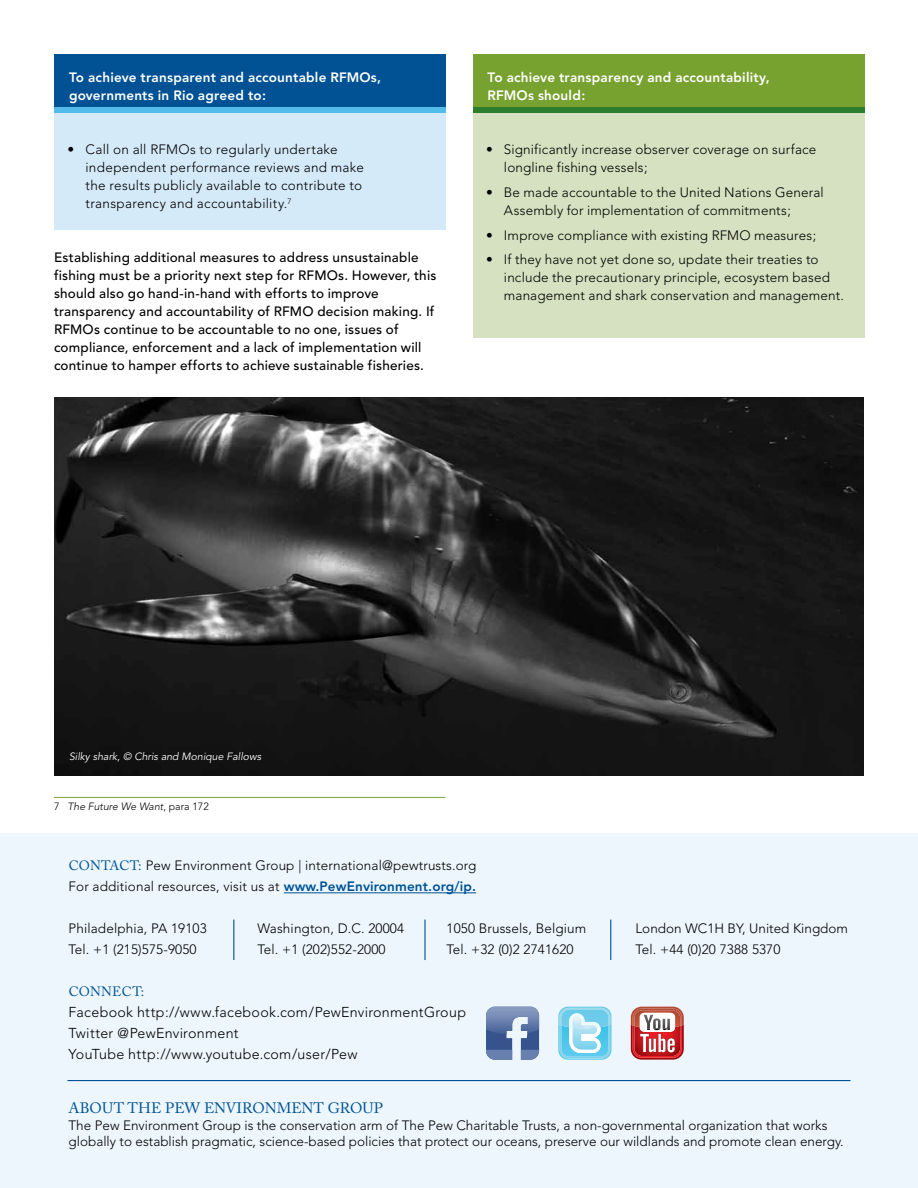
<style>
.page{position:relative;width:918px;height:1188px;background:#fff}
.page>*{position:absolute;margin:0;border:0;box-sizing:border-box;transform-origin:0 0}
.t1{font:15px "Adobe Caslon Pro";color:#005295}
.t2{font:300 14.25px/21px "Avenir";letter-spacing:.02em;color:#000}
.t3{font:300 13.5px/18px "Avenir";letter-spacing:.01em;color:#000}
.t4{font:500 13.5px/18px "Avenir";letter-spacing:.015em;color:#000}
.t5{font:800 13.5px/18px "Avenir";letter-spacing:.015em;color:#fff}
.t6{font:13.5px "Adobe Caslon Pro";letter-spacing:.025em;color:#005295}
.t7{font:italic 10.5px "Avenir";color:#fff}
.t8{font:italic 300 10.5px "Avenir";color:#000}
.s1{font-style:normal}
.s2{font-family:"Adobe Caslon Pro";font-weight:400;color:#005295}
.s3{font-weight:800;color:#005295}
</style>
<div class="page">
<div style="left:54px;top:54px;width:392px;height:54px;background:#005295"></div>
<div style="left:473px;top:54px;width:392px;height:54px;background:#78a22f"></div>
<div style="left:54px;top:111px;width:392px;height:119px;background:#d5eaf9"></div>
<div style="left:473px;top:111px;width:392px;height:227px;background:#d5e1c0"></div>
<div style="left:54px;top:107px;width:392px;height:6px;background:#54bceb"></div>
<div style="left:473px;top:107px;width:392px;height:6px;background:#2d7d2f"></div>
<div style="left:0;top:834px;width:918px;height:354px;background:#ecf6fc"></div>
<hr style="left:284px;top:892px;width:192px;height:1px;background:#005295">
<hr style="left:68px;top:1080px;width:782px;height:1px;background:#005295">
<hr style="left:610px;top:920px;width:1px;height:40px;background:#005295">
<hr style="left:233px;top:920px;width:1px;height:40px;background:#005295">
<hr style="left:424px;top:920px;width:2px;height:40px;background:#005295">
<svg style="left:558px;top:1007px;width:53px;height:53px;background:#94daf0"></svg>
<svg style="left:486px;top:1007px;width:53px;height:53px"></svg>
<svg style="left:631px;top:1007px;width:53px;height:53px;background:#ca7170"></svg>
<hr style="left:54px;top:797px;width:392px;height:1px;background:#78a22f">
<img style="left:54px;top:397px;width:810px;height:378px">
<p class="t5" style="left:69px;top:68px;width:314px">To achieve transparent and accountable RFMOs, governments in Rio agreed to:</p>
<p class="t3" style="left:85px;top:141px;width:280px;text-indent:-18px">• Call on all RFMOs to regularly undertake independent performance reviews and make the results publicly available to contribute to transparency and accountability.<sup>7</sup></p>
<p class="t4" style="left:54px;top:249px;width:384px">Establishing additional measures to address unsustainable fishing must be a priority next step for RFMOs. However, this should also go hand-in-hand with efforts to improve transparency and accountability of RFMO decision making. If RFMOs continue to be accountable to no one, issues of compliance, enforcement and a lack of implementation will continue to hamper efforts to achieve sustainable fisheries.</p>
<p class="t5" style="left:488px;top:68px;width:284px">To achieve transparency and accountability,<br>RFMOs should:</p>
<p class="t3" style="left:504px;top:141px;width:314px;text-indent:-18px">• Significantly increase observer coverage on surface longline fishing vessels;</p>
<p class="t3" style="left:504px;top:183px;width:321px;text-indent:-18px">• Be made accountable to the United Nations General<br>Assembly for implementation of commitments;</p>
<p class="t3" style="left:486px;top:226px;width:332px">• Improve compliance with existing RFMO measures;</p>
<p class="t3" style="left:504px;top:251px;width:342px;text-indent:-18px">• If they have not yet done so, update their treaties to include the precautionary principle, ecosystem based management and shark conservation and management.</p>
<p class="t7" style="left:69px;top:750px;width:194px">Silky shark, © Chris and Monique Fallows</p>
<p class="t8" style="left:54px;top:800px;width:156px"><span class="s1">7</span> The Future We Want<span class="s1">, para 172</span></p>
<p class="t3" style="left:69px;top:855px;width:409px;line-height:21px"><span class="s2">CONTACT:</span> Pew Environment Group | international@pewtrusts.org<br>For additional resources, visit us at <span class="s3">www.PewEnvironment.org/ip.</span></p>
<p class="t3" style="left:69px;top:920px;width:140px">Philadelphia, PA 19103</p>
<p class="t3" style="left:258px;top:920px;width:148px">Washington, D.C. 20004</p>
<p class="t3" style="left:447px;top:920px;width:141px">1050 Brussels, Belgium</p>
<p class="t3" style="left:636px;top:920px;width:214px">London WC1H BY, United Kingdom</p>
<p class="t3" style="left:69px;top:941px;width:129px">Tel. +1 (215)575-9050</p>
<p class="t3" style="left:258px;top:941px;width:129px">Tel. +1 (202)552-2000</p>
<p class="t3" style="left:447px;top:941px;width:128px">Tel. +32 (0)2 2741620</p>
<p class="t3" style="left:636px;top:941px;width:146px">Tel. +44 (0)20 7388 5370</p>
<p class="t6" style="left:69px;top:984px;width:77px">CONNECT:</p>
<p class="t2" style="left:69px;top:1002px;width:399px">Facebook http://www.facebook.com/PewEnvironmentGroup<br>Twitter @PewEnvironment<br>YouTube http://www.youtube.com/user/Pew</p>
<p class="t1" style="left:69px;top:1100px;width:316px">ABOUT THE PEW ENVIRONMENT GROUP</p>
<p class="t3" style="left:69px;top:1117px;width:777px;line-height:16.5px">The Pew Environment Group is the conservation arm of The Pew Charitable Trusts, a non-governmental organization that works globally to establish pragmatic, science-based policies that protect our oceans, preserve our wildlands and promote clean energy.</p>
</div>
